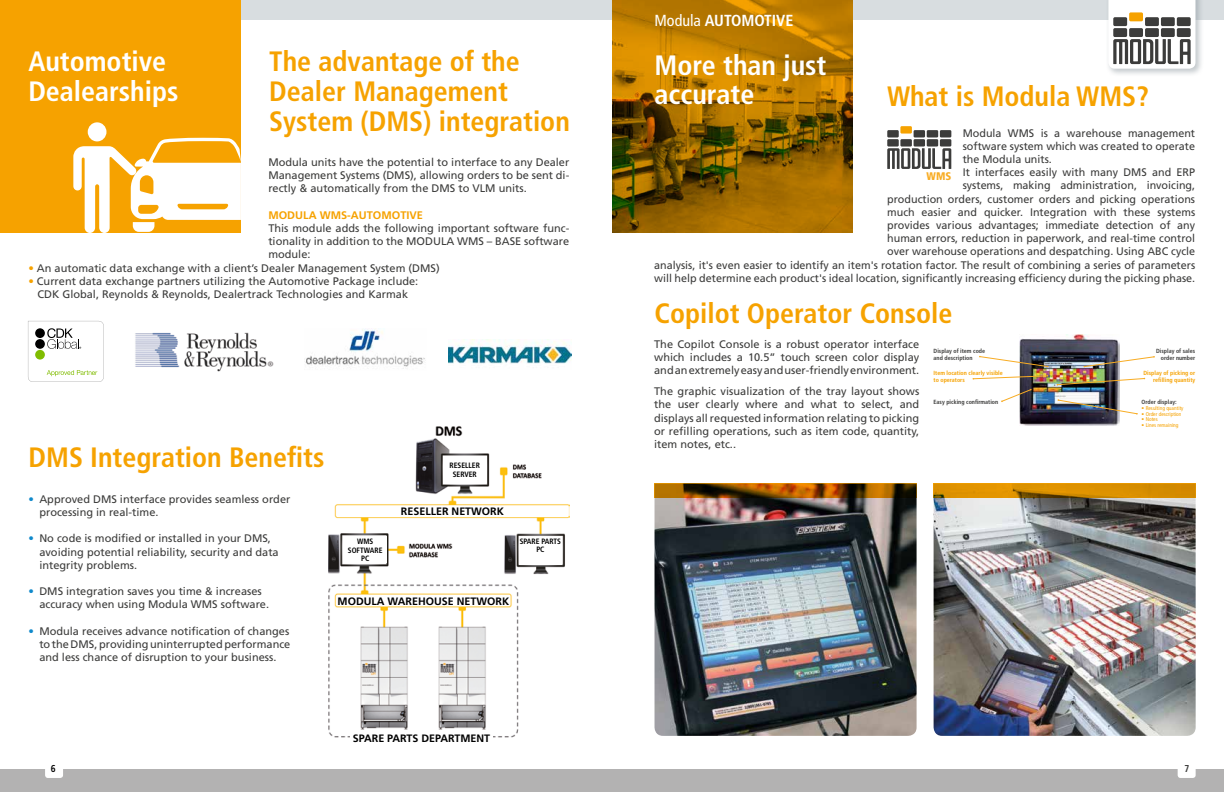
<style>
.page{position:relative;width:1224px;height:792px;background:#fff}
.page>*{position:absolute;margin:0;border:0;box-sizing:border-box;transform-origin:0 0}
.t1{font:700 condensed 28px/30px "Frutiger LT Std";color:#f6a200}
.t2{font:700 condensed 28px/30px "Frutiger LT Std";color:#fff}
.t3{font:700 condensed 16px "Frutiger LT Std";color:#fff}
.t4{font:900 condensed 11.1px "Frutiger LT Std";color:#f8ac23}
.t5{font:11px/13.2px "Frutiger LT Std";color:#3c3c3b;text-align:justify}
.t6{font:700 11px "Frutiger LT Std";color:#f6a200}
.t7{font:700 10.7px "Frutiger LT Std";color:#000}
.t8{font:700 condensed 10px "Frutiger LT Std";color:#000;scale:.94 1}
.t9{font:700 condensed 10px "Frutiger LT Std";color:#3c3c3b;scale:.94 1}
.t10{font:700 condensed 7.7px/8.3px "Frutiger LT Std";color:#000;text-align:center}
.t11{font:700 condensed 6px/7.2px "Frutiger LT Std";color:#3c3c3b;text-align:right}
.t12{font:700 condensed 6px/7.2px "Frutiger LT Std";color:#f6a200}
.t13{font:condensed 5.5px "Frutiger LT Std";color:#f6a200}
.s1{color:#f6a200}
.s2{color:#0f89cb}
.s3{font-weight:400}
.s4{font-stretch:normal}
</style>
<div class="page">
<div style="left:0;top:769px;width:1224px;height:23px;background:#b3b2b2"></div>
<div style="left:0;top:0;width:1224px;height:19px;background:#d8dde0"></div>
<div style="left:1106px;top:0;width:98px;height:77px;background:#8a959c;opacity:.5"></div>
<svg style="left:1108px;top:0;width:88px;height:69px"></svg>
<div style="left:1178px;top:765px;width:18px;height:13px;background:#fff;border-radius:3px"></div>
<div style="left:45px;top:765px;width:18px;height:13px;background:#fff;border-radius:3px"></div>
<img style="left:612px;top:0;width:241px;height:233px">
<div style="left:0;top:0;width:241px;height:232px;background:#f6a200"></div>
<img style="left:329px;top:426px;width:241px;height:312px">
<div style="left:444px;top:457px;width:43px;height:26px;background:#fff"></div>
<div style="left:519px;top:538px;width:43px;height:26px;background:#fff"></div>
<div style="left:337px;top:506px;width:231px;height:11px;background:#fff"></div>
<div style="left:337px;top:595px;width:173px;height:11px;background:#fff"></div>
<div style="left:384px;top:733px;width:79px;height:10px;background:#fff"></div>
<div style="left:350px;top:734px;width:143px;height:8px;background:#fff"></div>
<div style="left:344px;top:536px;width:43px;height:27px;background:#fff"></div>
<img style="left:1020px;top:334px;width:99px;height:91px">
<svg style="left:1083px;top:356px;width:72px;height:11px"></svg>
<svg style="left:979px;top:356px;width:70px;height:11px"></svg>
<svg style="left:973px;top:375px;width:75px;height:5px"></svg>
<svg style="left:1001px;top:389px;width:31px;height:13px"></svg>
<svg style="left:1056px;top:378px;width:89px;height:8px"></svg>
<svg style="left:1058px;top:399px;width:80px;height:16px"></svg>
<img style="left:934px;top:498px;width:262px;height:238px">
<svg style="left:934px;top:484px;width:262px;height:14px;background:#d08900"></svg>
<img style="left:655px;top:498px;width:262px;height:238px">
<svg style="left:655px;top:484px;width:262px;height:14px;background:#7c4500"></svg>
<img style="left:135px;top:332px;width:139px;height:40px">
<img style="left:305px;top:329px;width:120px;height:40px">
<img style="left:449px;top:339px;width:122px;height:25px">
<div style="left:887px;top:130px;width:12px;height:7px;background:#3c3c3b"></div>
<div style="left:900px;top:126px;width:12px;height:8px;background:#f6a200"></div>
<div style="left:914px;top:130px;width:11px;height:7px;background:#3c3c3b"></div>
<div style="left:927px;top:130px;width:11px;height:7px;background:#3c3c3b"></div>
<div style="left:940px;top:130px;width:11px;height:7px;background:#3c3c3b"></div>
<div style="left:887px;top:139px;width:12px;height:8px;background:#3c3c3b"></div>
<div style="left:900px;top:139px;width:12px;height:8px;background:#3c3c3b"></div>
<div style="left:914px;top:139px;width:11px;height:8px;background:#3c3c3b"></div>
<div style="left:927px;top:139px;width:11px;height:8px;background:#3c3c3b"></div>
<div style="left:940px;top:139px;width:11px;height:8px;background:#3c3c3b"></div>
<svg style="left:887px;top:148px;width:64px;height:21px"></svg>
<svg style="left:73px;top:122px;width:168px;height:111px"></svg>
<svg style="left:28px;top:321px;width:76px;height:61px"></svg>
<h1 class="t2" style="left:28px;top:46px;width:152px">Automotive<br>Dealearships</h1>
<h1 class="t1" style="left:269px;top:46px;width:302px">The advantage of the<br>Dealer Management<br>System (DMS) integration</h1>
<p class="t5" style="left:268px;top:156px;width:303px">Modula units have the potential to interface to any Dealer Management Systems (DMS), allowing orders to be sent di&shy;rectly &amp; automatically from the DMS to VLM units.</p>
<p class="t6" style="left:268px;top:208px;width:156px">MODULA WMS-AUTOMOTIVE</p>
<p class="t5" style="left:268px;top:222px;width:302px">This module adds the following important software func&shy;tionality in addition to the MODULA WMS – BASE software module:</p>
<p class="t5" style="left:28px;top:261px;width:413px"><span class="s1">•</span> An automatic data exchange with a client’s Dealer Management System (DMS)</p>
<p class="t5" style="left:28px;top:274px;width:391px;text-align:center"><span class="s1">•</span> Current data exchange partners utilizing the Automotive Package include:<br>CDK Global, Reynolds &amp; Reynolds, Dealertrack Technologies and Karmak</p>
<h1 class="t1" style="left:29px;top:443px;width:297px">DMS Integration Benefits</h1>
<p class="t5" style="left:39px;top:492px;width:253px;text-indent:-11px"><span class="s2">•</span> Approved DMS interface provides seamless order processing in real-time.</p>
<p class="t5" style="left:39px;top:532px;width:241px;text-align:left;text-indent:-11px"><span class="s2">•</span> No code is modified or installed in your DMS, avoiding potential reliability, security and data integrity problems.</p>
<p class="t5" style="left:39px;top:585px;width:231px;text-indent:-11px"><span class="s2">•</span> DMS integration saves you time &amp; increases accuracy when using Modula WMS software.</p>
<p class="t5" style="left:39px;top:624px;width:253px;text-indent:-11px"><span class="s2">•</span> Modula receives advance notification of changes to the DMS, providing uninterrupted performance and less chance of disruption to your business.</p>
<p class="t10" style="left:348px;top:537px;width:36px">WMS<br>SOFTWARE<br>PC</p>
<p class="t10" style="left:450px;top:461px;width:32px;line-height:9.3px">RESELLER<br>SERVER</p>
<p class="t7" style="left:401px;top:505px;width:105px">RESELLER NETWORK</p>
<p class="t10" style="left:520px;top:537px;width:43px">SPARE PARTS<br>PC</p>
<p class="t7" style="left:338px;top:595px;width:173px">MODULA WAREHOUSE NETWORK</p>
<p class="t7" style="left:353px;top:732px;width:139px">SPARE PARTS DEPARTMENT</p>
<h2 class="t3" style="left:655px;top:11px;width:140px"><span class="s3">Modula</span> AUTOMOTIVE</h2>
<h1 class="t2" style="left:655px;top:50px;width:173px">More than just accurate</h1>
<h1 class="t1" style="left:887px;top:81px;width:263px">What is Modula WMS?</h1>
<p class="t5" style="left:963px;top:126px;width:234px">Modula WMS is a warehouse management</p>
<p class="t5" style="left:963px;top:139px;width:234px">software system which was created to operate</p>
<p class="t5" style="left:963px;top:153px;width:91px">the Modula units.</p>
<p class="t5" style="left:963px;top:166px;width:234px">It interfaces easily with many DMS and ERP</p>
<p class="t5" style="left:963px;top:179px;width:234px">systems, making administration, invoicing,</p>
<p class="t5" style="left:887px;top:192px;width:309px">production orders, customer orders and picking operations</p>
<p class="t5" style="left:887px;top:205px;width:310px">much easier and quicker. Integration with these systems</p>
<p class="t5" style="left:887px;top:219px;width:309px">provides various advantages; immediate detection of any</p>
<p class="t5" style="left:887px;top:232px;width:309px">human errors, reduction in paperwork, and real-time control</p>
<p class="t5" style="left:887px;top:245px;width:310px">over warehouse operations and despatching. Using ABC cycle</p>
<p class="t5" style="left:654px;top:258px;width:543px">analysis, it's even easier to identify an item's rotation factor. The result of combining a series of parameters</p>
<p class="t5" style="left:654px;top:271px;width:543px">will help determine each product's ideal location, significantly increasing efficiency during the picking phase.</p>
<p class="t4" style="left:927px;top:169px;width:26px">WMS</p>
<h1 class="t1" style="left:655px;top:298px;width:300px">Copilot Operator Console</h1>
<p class="t5" style="left:654px;top:337px;width:267px">The Copilot Console is a robust operator interface which includes a 10.5” touch screen color display and an extremely easy and user-friendly environment.</p>
<p class="t5" style="left:654px;top:385px;width:267px">The graphic visualization of the tray layout shows the user clearly where and what to select, and displays all requested information relating to picking or refilling operations, such as item code, quantity, item notes, etc..</p>
<p class="t11" style="left:934px;top:347px;width:53px;text-align:left">Display of item code and description</p>
<p class="t12" style="left:934px;top:369px;width:71px">Item location clearly visible to operators</p>
<p class="t11" style="left:934px;top:398px;width:66px">Easy picking confirmation</p>
<p class="t11" style="left:1156px;top:347px;width:41px">Display of sales order number</p>
<p class="t12" style="left:1144px;top:369px;width:53px;text-align:right">Display of picking or refilling quantity</p>
<p class="t11" style="left:1142px;top:398px;width:37px">Order display:</p>
<p class="t13" style="left:1142px;top:405px;width:43px"><span class="s4">•</span> Resulting quantity</p>
<p class="t13" style="left:1142px;top:411px;width:42px"><span class="s4">•</span> Order description</p>
<p class="t13" style="left:1142px;top:416px;width:18px"><span class="s4">•</span> Notes</p>
<p class="t13" style="left:1142px;top:422px;width:38px"><span class="s4">•</span> Lines remaining</p>
<p class="t8" style="left:51px;top:763px;width:7px">6</p>
<p class="t9" style="left:1184px;top:763px;width:7px">7</p>
</div>
